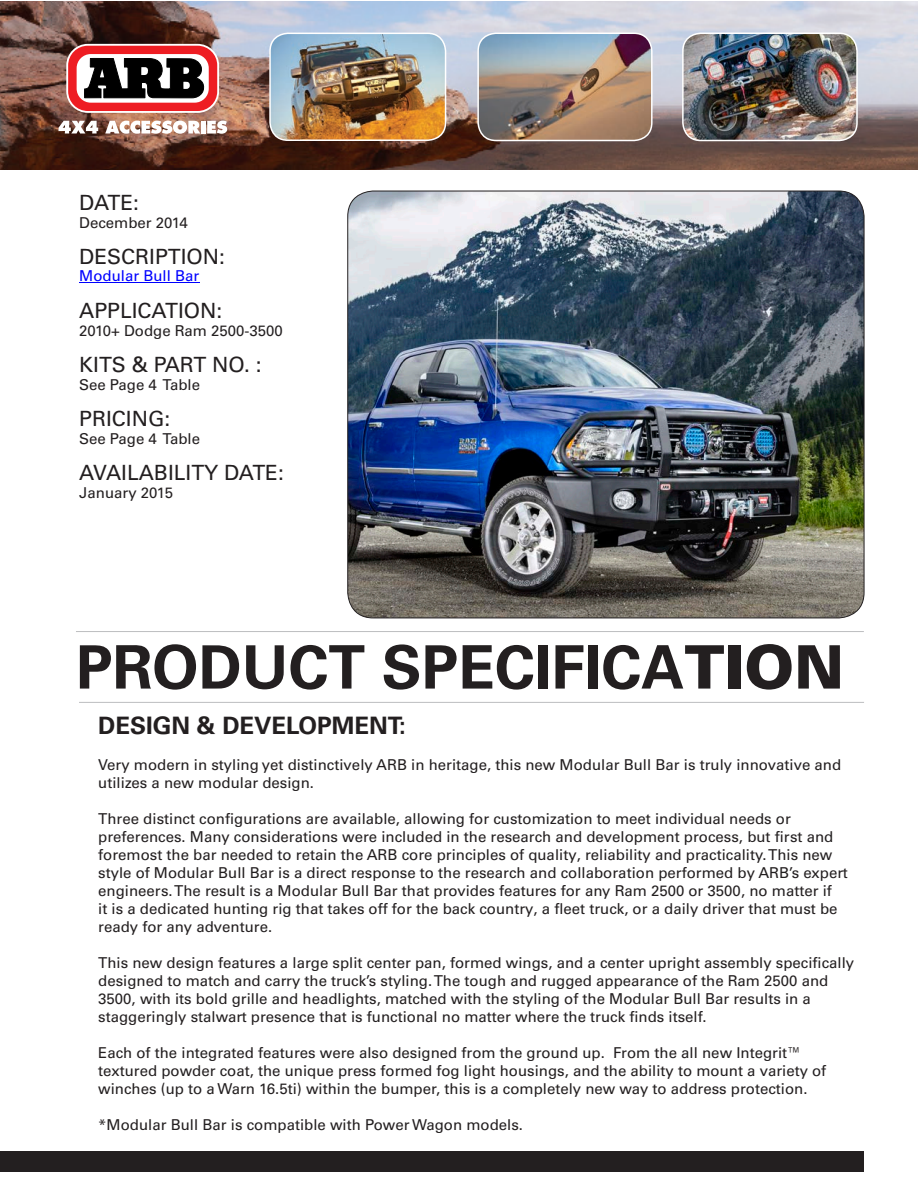
<style>
.page{position:relative;width:918px;height:1188px;background:#fff}
.page>*{position:absolute;margin:0;border:0;box-sizing:border-box;transform-origin:0 0}
.t1{font:700 60px "Univers LT Pro 65";color:#231f20}
.t2{font:700 24px "Univers LT Pro 65";color:#231f20}
.t3{font:21px "Univers LT Pro 55 Roman";color:#231f20}
.t4{font:15px/18px "Univers LT Pro 55 Roman";color:#231f20}
.t5{font:15px "Univers LT Pro 55 Roman";color:#00f}
.s1{font-family:"Univers LT Pro 75";font-weight:900}
</style>
<div class="page">
<div style="left:0;top:1151px;width:864px;height:20px;background:#231f20"></div>
<img style="left:0;top:2px;width:918px;height:167px">
<img style="left:348px;top:191px;width:516px;height:427px">
<hr style="left:79px;top:282px;width:120px;height:1px;background:#00f">
<hr style="left:76px;top:631px;width:788px;height:1px;background:#bcbdc0">
<hr style="left:79px;top:702px;width:785px;height:1px;background:#bcbdc0">
<img style="left:270px;top:33px;width:176px;height:107px">
<div style="left:269px;top:33px;width:177px;height:108px;border:2px solid #fff;border-radius:18px"></div>
<img style="left:478px;top:33px;width:174px;height:107px">
<div style="left:477px;top:33px;width:176px;height:108px;border:2px solid #fff;border-radius:18px"></div>
<img style="left:683px;top:33px;width:174px;height:107px">
<div style="left:682px;top:33px;width:176px;height:108px;border:2px solid #fff;border-radius:18px"></div>
<div style="left:67px;top:45px;width:151px;height:67px;background:#ee1d23;border-radius:21px"></div>
<div style="left:66px;top:44px;width:153px;height:69px;border:2px solid #fff;border-radius:21px"></div>
<div style="left:77px;top:54px;width:132px;height:49px;background:#fff;border-radius:14px"></div>
<svg style="left:84px;top:58px;width:121px;height:41px"></svg>
<svg style="left:59px;top:121px;width:39px;height:13px"></svg>
<svg style="left:105px;top:121px;width:95px;height:13px"></svg>
<hr style="left:201px;top:121px;width:4px;height:13px;background:#fff">
<svg style="left:207px;top:121px;width:20px;height:13px"></svg>
<p class="t3" style="left:79px;top:190px;width:61px">DATE:</p>
<p class="t4" style="left:79px;top:213px;width:110px">December 2014</p>
<p class="t3" style="left:79px;top:244px;width:147px">DESCRIPTION:</p>
<p class="t5" style="left:79px;top:266px;width:122px">Modular Bull Bar</p>
<p class="t3" style="left:79px;top:298px;width:145px">APPLICATION:</p>
<p class="t4" style="left:79px;top:321px;width:205px">2010+ Dodge Ram 2500-3500</p>
<p class="t3" style="left:79px;top:352px;width:184px">KITS &amp; PART NO. :</p>
<p class="t4" style="left:79px;top:375px;width:122px">See Page 4 Table</p>
<p class="t3" style="left:79px;top:406px;width:93px">PRICING:</p>
<p class="t4" style="left:79px;top:429px;width:122px">See Page 4 Table</p>
<p class="t3" style="left:79px;top:460px;width:206px">AVAILABILITY DATE:</p>
<p class="t4" style="left:79px;top:483px;width:95px">January 2015</p>
<p class="t1" style="left:76px;top:632px;width:770px">PRODUCT SPECIFICA<span class="s1">TION</span></p>
<p class="t2" style="left:98px;top:712px;width:309px">DESIGN &amp; DEVELOPMENT:</p>
<p class="t4" style="left:98px;top:756px;width:744px">Very modern in styling yet distinctively ARB in heritage, this new Modular Bull Bar is truly innovative and utilizes a new modular design.</p>
<p class="t4" style="left:98px;top:810px;width:751px">Three distinct configurations are available, allowing for customization to meet individual needs or preferences. Many considerations were included in the research and development process, but first and foremost the bar needed to retain the ARB core principles of quality, reliability and practicality. This new style of Modular Bull Bar is a direct response to the research and collaboration performed by ARB’s expert engineers. The result is a Modular Bull Bar that provides features for any Ram 2500 or 3500, no matter if<br>it is a dedicated hunting rig that takes off for the back country, a fleet truck, or a daily driver that must be ready for any adventure.</p>
<p class="t4" style="left:98px;top:954px;width:758px">This new design features a large split center pan, formed wings, and a center upright assembly specifically designed to match and carry the truck’s styling. The tough and rugged appearance of the Ram 2500 and 3500, with its bold grille and headlights, matched with the styling of the Modular Bull Bar results in a staggeringly stalwart presence that is functional no matter where the truck finds itself.</p>
<p class="t4" style="left:98px;top:1044px;width:730px">Each of the integrated features were also designed from the ground up. From the all new Integrit™ textured powder coat, the unique press formed fog light housings, and the ability to mount a variety of winches (up to a Warn 16.5ti) within the bumper, this is a completely new way to address protection.</p>
<p class="t4" style="left:98px;top:1116px;width:426px">*Modular Bull Bar is compatible with Power Wagon models.</p>
</div>
